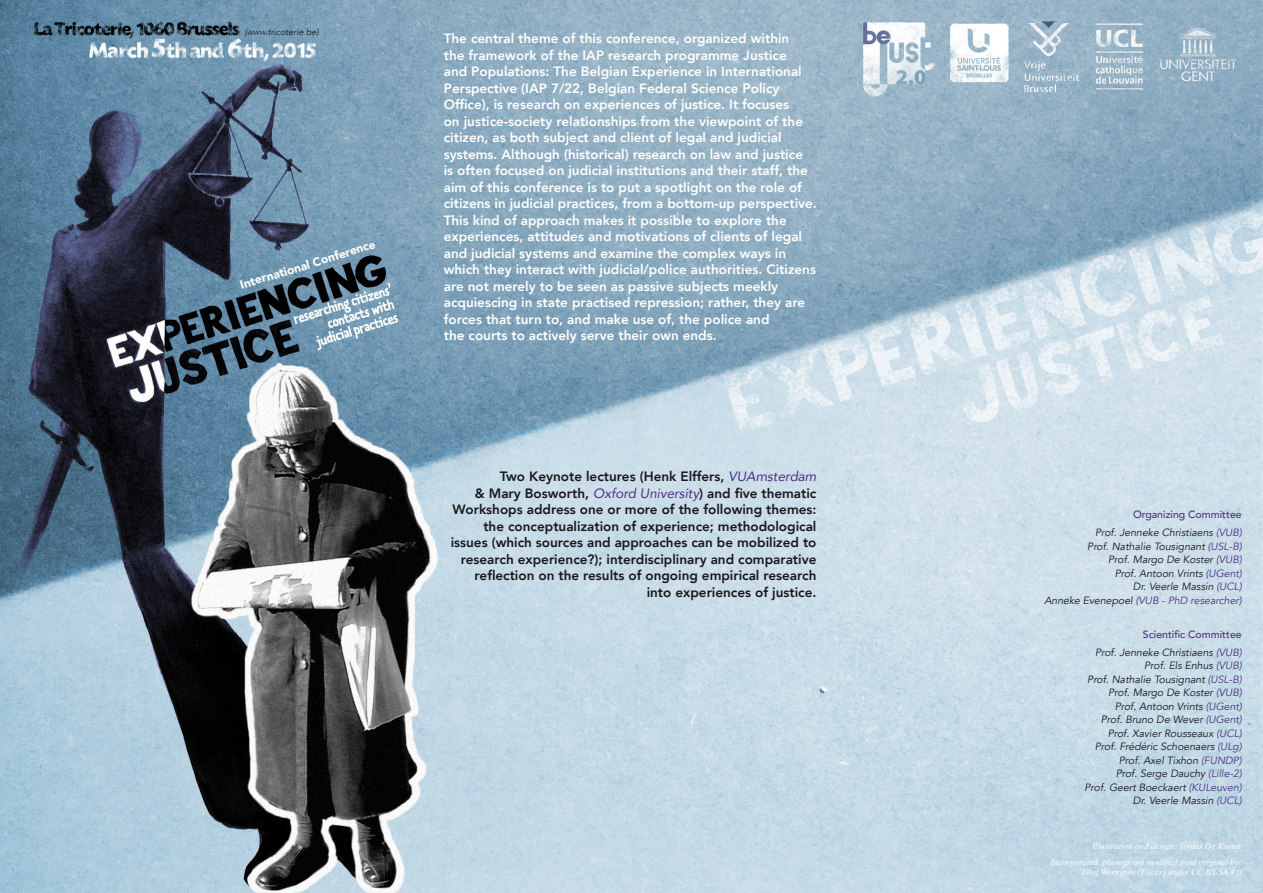
<style>
.page{position:relative;width:1263px;height:893px;background:#fff}
.page>*{position:absolute;margin:0;border:0;box-sizing:border-box;transform-origin:0 0}
.Alineastijl_1{font:800 13.5px/16.5px "Avenir";color:#fff}
.Alineastijl_1-2{font:800 13.5px/16.5px "Avenir";color:#1a171c;text-align:right}
.Alineastijl_1-3{font:900 12px "Avenir";color:#fff}
.Alineastijl_1-4{font:italic 10.5px "Avenir";color:#1a171c}
.Alineastijl_1-5{font:500 10.5px "Avenir";color:#4b3182}
.Alineastijl_1-6{font:italic 10.5px "Avenir";color:#4b3182}
.t1{font:italic 9px "Times";color:#fff}
.Alineastijl_1-7{font:italic 300 9px "Avenir";color:#1a171c}
.s1{font-weight:400;font-style:italic;color:#4b3182}
.s2{color:#4b3182}
.s3{color:#1a171c}
</style>
<div class="page">
<img style="left:0;top:0;width:1263px;height:893px">
<p class="Alineastijl_1-7" style="left:244px;top:26px;width:76px">(www.tricoterie.be)</p>
<p class="Alineastijl_1-3" style="left:237px;top:275px;width:142px;rotate:-17deg">International Conference</p>
<p class="Alineastijl_1" style="left:444px;top:30px;width:375px">The central theme of this conference, organized within<br>the framework of the IAP research programme Justice<br>and Populations: The Belgian Experience in International Perspective (IAP 7/22, Belgian Federal Science Policy Office), is research on experiences of justice. It focuses<br>on justice-society relationships from the viewpoint of the citizen, as both subject and client of legal and judicial systems. Although (historical) research on law and justice<br>is often focused on judicial institutions and their staff, the aim of this conference is to put a spotlight on the role of citizens in judicial practices, from a bottom-up perspective.<br>This kind of approach makes it possible to explore the experiences, attitudes and motivations of clients of legal and judicial systems and examine the complex ways in which they interact with judicial/police authorities. Citizens are not merely to be seen as passive subjects meekly acquiescing in state practised repression; rather, they are forces that turn to, and make use of, the police and<br>the courts to actively serve their own ends.</p>
<p class="Alineastijl_1-2" style="left:451px;top:468px;width:367px">Two Keynote lectures (Henk Elffers, <span class="s1">VUAmsterdam<br></span>&amp; Mary Bosworth, <span class="s1">Oxford University</span>) and five thematic Workshops address one or more of the following themes: the conceptualization of experience; methodological issues (which sources and approaches can be mobilized to research experience?); interdisciplinary and comparative reflection on the results of ongoing empirical research into experiences of justice.</p>
<p class="Alineastijl_1-5" style="left:1133px;top:506px;width:110px">Organizing Committee</p>
<p class="Alineastijl_1-4" style="left:1095px;top:526px;width:148px">Prof. Jenneke Christiaens <span class="s2">(VUB)</span></p>
<p class="Alineastijl_1-4" style="left:1087px;top:540px;width:156px">Prof. Nathalie Tousignant <span class="s2">(USL-B)</span></p>
<p class="Alineastijl_1-4" style="left:1108px;top:553px;width:135px">Prof. Margo De Koster <span class="s2">(VUB)</span></p>
<p class="Alineastijl_1-4" style="left:1115px;top:567px;width:128px">Prof. Antoon Vrints <span class="s2">(UGent)</span></p>
<p class="Alineastijl_1-4" style="left:1133px;top:580px;width:110px">Dr. Veerle Massin <span class="s2">(UCL)</span></p>
<p class="Alineastijl_1-6" style="left:1044px;top:594px;width:199px"><span class="s3">Anneke Evenepoel</span> (VUB - PhD researcher)</p>
<p class="Alineastijl_1-5" style="left:1143px;top:625px;width:100px">Scientific Committee</p>
<p class="Alineastijl_1-4" style="left:1095px;top:646px;width:148px">Prof. Jenneke Christiaens <span class="s2">(VUB)</span></p>
<p class="Alineastijl_1-4" style="left:1144px;top:659px;width:99px">Prof. Els Enhus <span class="s2">(VUB)</span></p>
<p class="Alineastijl_1-4" style="left:1087px;top:673px;width:156px">Prof. Nathalie Tousignant <span class="s2">(USL-B)</span></p>
<p class="Alineastijl_1-4" style="left:1108px;top:686px;width:135px">Prof. Margo De Koster <span class="s2">(VUB)</span></p>
<p class="Alineastijl_1-4" style="left:1115px;top:700px;width:128px">Prof. Antoon Vrints <span class="s2">(UGent)</span></p>
<p class="Alineastijl_1-4" style="left:1101px;top:713px;width:142px">Prof. Bruno De Wever <span class="s2">(UGent)</span></p>
<p class="Alineastijl_1-4" style="left:1108px;top:727px;width:136px">Prof. Xavier Rousseaux <span class="s2">(UCL)</span></p>
<p class="Alineastijl_1-4" style="left:1095px;top:740px;width:148px">Prof. Frédéric Schoenaers <span class="s2">(ULg)</span></p>
<p class="Alineastijl_1-4" style="left:1119px;top:754px;width:124px">Prof. Axel Tixhon <span class="s2">(FUNDP)</span></p>
<p class="Alineastijl_1-4" style="left:1116px;top:767px;width:128px">Prof. Serge Dauchy <span class="s2">(Lille-2)</span></p>
<p class="Alineastijl_1-4" style="left:1084px;top:781px;width:159px">Prof. Geert Boeckaert <span class="s2">(KULeuven)</span></p>
<p class="Alineastijl_1-4" style="left:1133px;top:794px;width:110px">Dr. Veerle Massin <span class="s2">(UCL)</span></p>
<p class="t1" style="left:1092px;top:839px;width:151px">Illustration and design: Tomas De Koster</p>
<p class="t1" style="left:1050px;top:854px;width:193px">Incorporated photograph modified from original by:</p>
<p class="t1" style="left:1082px;top:864px;width:161px">Olof Werngren (Flickr) under CC BY-SA 4.0</p>
</div>
